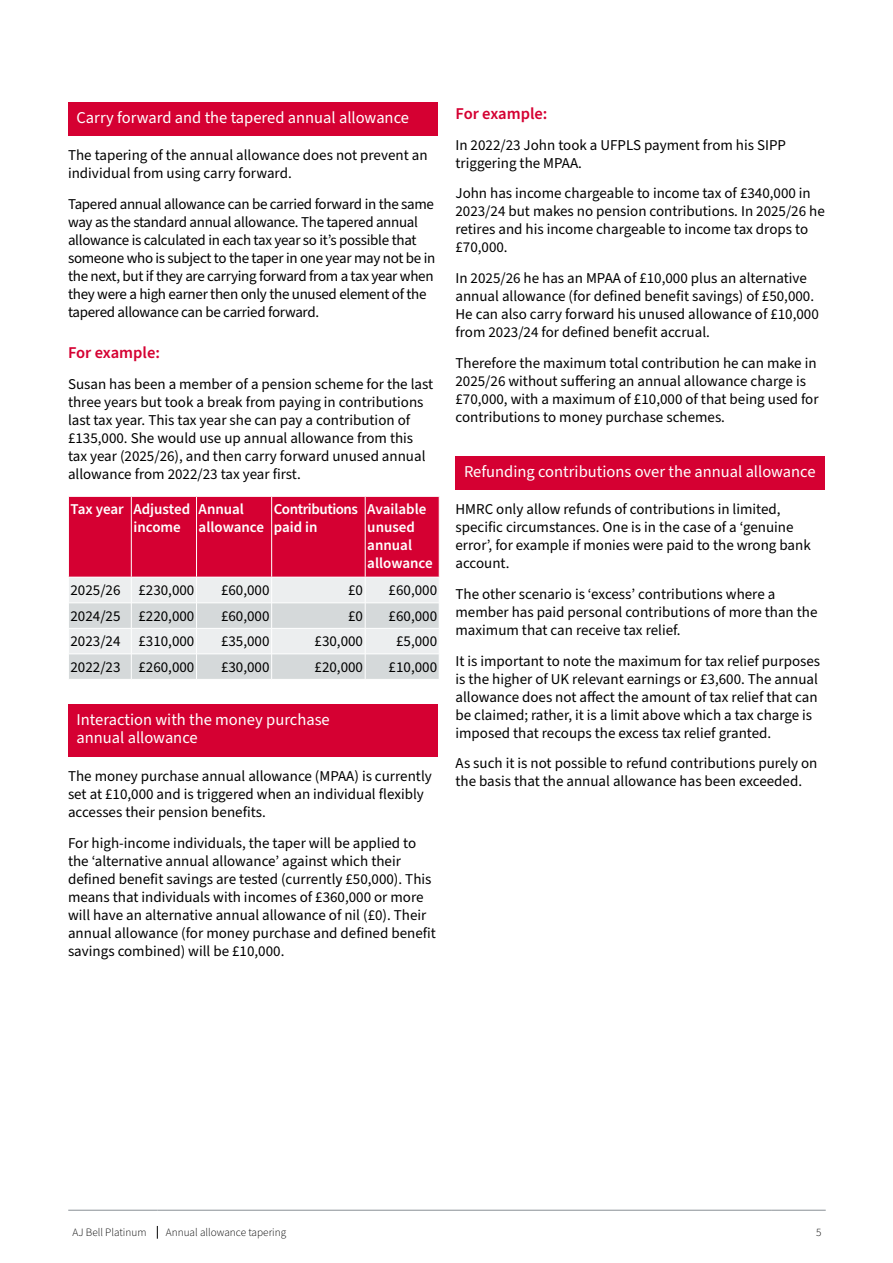
<style>
.page{position:relative;width:893px;height:1263px;background:#fff}
.page>*{position:absolute;margin:0;border:0;box-sizing:border-box;transform-origin:0 0}
.t1{font:16.5px/18px "Source Sans Pro";color:#fff}
.t2{font:600 16.5px "Source Sans Pro";color:#d50032}
.t3{font:15px/18px "Source Sans Pro";color:#000}
.t4{font:15px/18px "Source Sans Pro";letter-spacing:-.02em;color:#000}
.t5{font:600 15px/18px "Source Sans Pro";color:#fff}
.t6{font:600 15px/18px "Source Sans Pro";letter-spacing:-.03em;color:#fff}
.t7{font:300 11.25px "Source Sans Pro";color:#000}
</style>
<div class="page">
<svg style="left:157px;top:1226px;width:1px;height:13px"></svg>
<hr style="left:68px;top:1210px;width:89px;height:1px;background:#888f95">
<hr style="left:157px;top:1210px;width:614px;height:1px;background:#888f95">
<hr style="left:771px;top:1210px;width:55px;height:1px;background:#888f95">
<div style="left:68px;top:102px;width:369px;height:34px;background:#d50032"></div>
<svg style="left:68px;top:496px;width:372px;height:183px;background:#dc8398"></svg>
<hr style="left:365px;top:654px;width:74px;height:1px;background:#fff">
<div style="left:68px;top:704px;width:369px;height:53px;background:#d50032"></div>
<div style="left:455px;top:456px;width:370px;height:34px;background:#d50032"></div>
<p class="t1" style="left:77px;top:109px;width:334px">Carry forward and the tapered annual allowance</p>
<p class="t3" style="left:68px;top:147px;width:361px">The tapering of the annual allowance does not prevent an individual from using carry forward.</p>
<p class="t4" style="left:68px;top:196px;width:369px">Tapered annual allowance can be carried forward in the same way as the standard annual allowance. The tapered annual allowance is calculated in each tax year so it’s possible that someone who is subject to the taper in one year may not be in the next, but if they are carrying forward from a tax year when they were a high earner then only the unused element of the tapered allowance can be carried forward.</p>
<p class="t2" style="left:68px;top:342px;width:93px">For example:</p>
<p class="t3" style="left:68px;top:375px;width:367px">Susan has been a member of a pension scheme for the last three years but took a break from paying in contributions last tax year. This tax year she can pay a contribution of £135,000. She would use up annual allowance from this tax year (2025/26), and then carry forward unused annual allowance from 2022/23 tax year first.</p>
<p class="t5" style="left:133px;top:500px;width:58px;text-indent:-63px">Tax year Adjusted income</p>
<p class="t5" style="left:199px;top:500px;width:67px">Annual allowance</p>
<p class="t6" style="left:274px;top:500px;width:86px">Contributions paid in</p>
<p class="t5" style="left:367px;top:500px;width:67px">Available unused annual allowance</p>
<p class="t3" style="left:71px;top:582px;width:125px">2025/26 £230,000</p>
<p class="t3" style="left:221px;top:582px;width:50px">£60,000</p>
<p class="t3" style="left:348px;top:582px;width:16px">£0</p>
<p class="t3" style="left:389px;top:582px;width:50px">£60,000</p>
<p class="t3" style="left:71px;top:607px;width:125px">2024/25 £220,000</p>
<p class="t3" style="left:221px;top:607px;width:50px">£60,000</p>
<p class="t3" style="left:348px;top:607px;width:16px">£0</p>
<p class="t3" style="left:389px;top:607px;width:50px">£60,000</p>
<p class="t3" style="left:71px;top:633px;width:125px">2023/24 £310,000</p>
<p class="t3" style="left:221px;top:633px;width:50px">£35,000</p>
<p class="t3" style="left:315px;top:633px;width:50px">£30,000</p>
<p class="t3" style="left:396px;top:633px;width:43px">£5,000</p>
<p class="t3" style="left:71px;top:658px;width:125px">2022/23 £260,000</p>
<p class="t3" style="left:221px;top:658px;width:50px">£30,000</p>
<p class="t3" style="left:315px;top:658px;width:50px">£20,000</p>
<p class="t3" style="left:389px;top:658px;width:50px">£10,000</p>
<p class="t1" style="left:77px;top:711px;width:255px">Interaction with the money purchase annual allowance</p>
<p class="t3" style="left:68px;top:767px;width:365px">The money purchase annual allowance (MPAA) is currently set at £10,000 and is triggered when an individual flexibly accesses their pension benefits.</p>
<p class="t3" style="left:68px;top:834px;width:369px">For high-income individuals, the taper will be applied to the ‘alternative annual allowance’ against which their defined benefit savings are tested (currently £50,000). This means that individuals with incomes of £360,000 or more will have an alternative annual allowance of nil (£0). Their annual allowance (for money purchase and defined benefit savings combined) will be £10,000.</p>
<p class="t2" style="left:455px;top:102px;width:93px">For example:</p>
<p class="t3" style="left:455px;top:136px;width:332px">In 2022/23 John took a UFPLS payment from his SIPP triggering the MPAA.</p>
<p class="t3" style="left:455px;top:185px;width:371px">John has income chargeable to income tax of £340,000 in 2023/24 but makes no pension contributions. In 2025/26 he retires and his income chargeable to income tax drops to £70,000.</p>
<p class="t3" style="left:455px;top:270px;width:365px">In 2025/26 he has an MPAA of £10,000 plus an alternative annual allowance (for defined benefit savings) of £50,000.<br>He can also carry forward his unused allowance of £10,000 from 2023/24 for defined benefit accrual.</p>
<p class="t3" style="left:455px;top:354px;width:365px">Therefore the maximum total contribution he can make in 2025/26 without suffering an annual allowance charge is £70,000, with a maximum of £10,000 of that being used for contributions to money purchase schemes.</p>
<p class="t1" style="left:464px;top:463px;width:353px">Refunding contributions over the annual allowance</p>
<p class="t3" style="left:455px;top:501px;width:357px">HMRC only allow refunds of contributions in limited, specific circumstances. One is in the case of a ‘genuine error’, for example if monies were paid to the wrong bank account.</p>
<p class="t3" style="left:455px;top:585px;width:363px">The other scenario is ‘excess’ contributions where a member has paid personal contributions of more than the maximum that can receive tax relief.</p>
<p class="t3" style="left:455px;top:652px;width:366px">It is important to note the maximum for tax relief purposes is the higher of UK relevant earnings or £3,600. The annual allowance does not affect the amount of tax relief that can be claimed; rather, it is a limit above which a tax charge is imposed that recoups the excess tax relief granted.</p>
<p class="t3" style="left:455px;top:755px;width:363px">As such it is not possible to refund contributions purely on the basis that the annual allowance has been exceeded.</p>
<p class="t7" style="left:72px;top:1225px;width:76px">AJ Bell Platinum</p>
<p class="t7" style="left:166px;top:1225px;width:122px">Annual allowance tapering</p>
<p class="t7" style="left:816px;top:1225px;width:7px">5</p>
</div>
